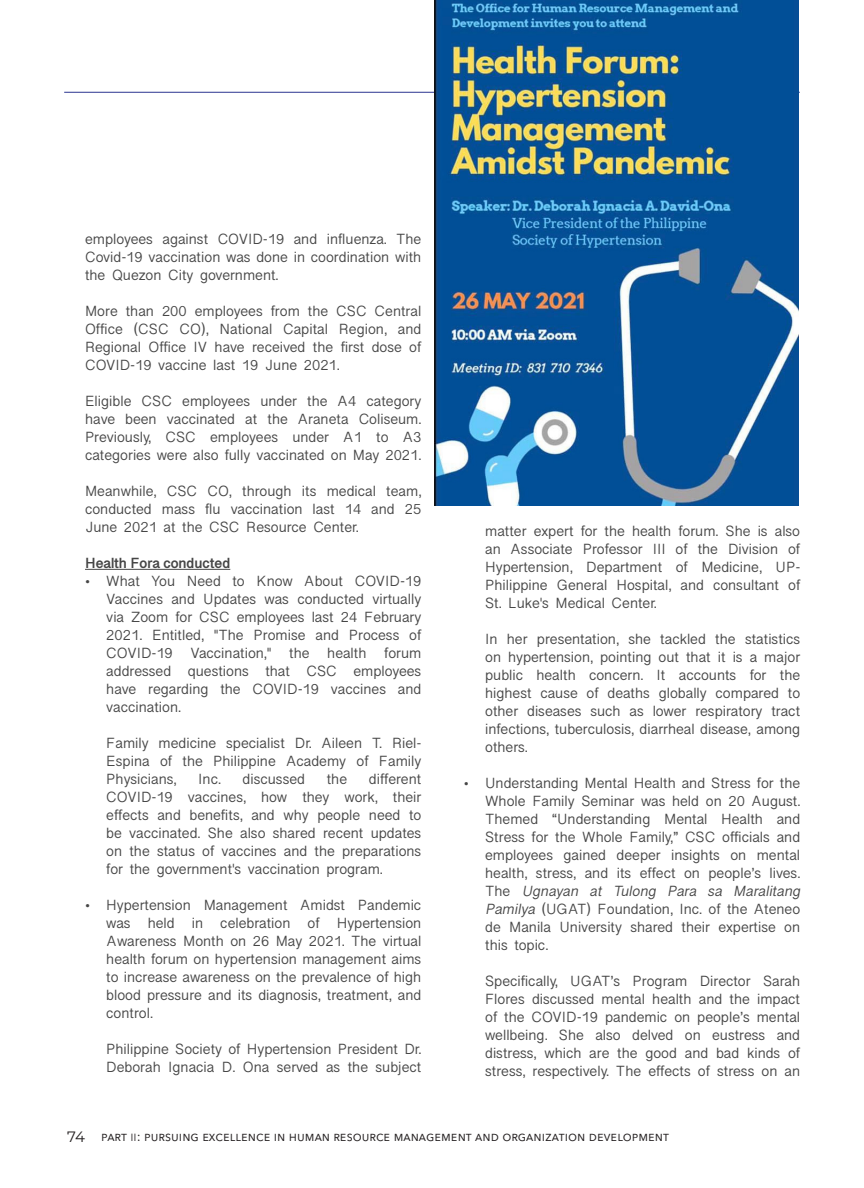
<style>
.page{position:relative;width:864px;height:1188px;background:#fff}
.page>*{position:absolute;margin:0;border:0;box-sizing:border-box;transform-origin:0 0}
.t1{font:15px/18px "Kannada Sangam MN";color:#464646;text-align:justify}
.t2{font:700 15px "Kannada Sangam MN";color:#464646}
.t3{font:15px "Montserrat";color:#231f20}
.t4{font:13.5px "Avenir Next";color:#231f20}
.s1{font-style:italic}
.s2{font-family:"Montserrat";font-size:10.5px}
</style>
<div class="page">
<hr style="left:64px;top:92px;width:736px;height:1px;background:#2a3390">
<hr style="left:85px;top:569px;width:145px;height:1px;background:#464646">
<img style="left:434px;top:0;width:365px;height:505px">
<p class="t1" style="left:85px;top:230px;width:338px">employees against COVID-19 and influenza. The Covid-19 vaccination was done in coordination with the Quezon City government.</p>
<p class="t1" style="left:85px;top:302px;width:338px">More than 200 employees from the CSC Central Office (CSC CO), National Capital Region, and Regional Office IV have received the first dose of COVID-19 vaccine last 19 June 2021.</p>
<p class="t1" style="left:85px;top:392px;width:338px">Eligible CSC employees under the A4 category have been vaccinated at the Araneta Coliseum.<br>Previously, CSC employees under A1 to A3 categories were also fully vaccinated on May 2021.</p>
<p class="t1" style="left:85px;top:482px;width:338px">Meanwhile, CSC CO, through its medical team, conducted mass flu vaccination last 14 and 25<br>June 2021 at the CSC Resource Center.</p>
<p class="t2" style="left:85px;top:554px;width:147px">Health Fora conducted</p>
<p class="t1" style="left:106px;top:572px;width:317px;text-indent:-21px">• What You Need to Know About COVID-19<br>Vaccines and Updates was conducted virtually via Zoom for CSC employees last 24 February 2021. Entitled, "The Promise and Process of COVID-19 Vaccination," the health forum addressed questions that CSC employees have regarding the COVID-19 vaccines and vaccination.</p>
<p class="t1" style="left:106px;top:734px;width:317px">Family medicine specialist Dr. Aileen T. Riel-Espina of the Philippine Academy of Family Physicians,</p>
<p class="t1" style="left:106px;top:770px;width:317px;text-indent:263px">different COVID-19 vaccines, how they work, their effects and benefits, and why people need to be vaccinated. She also shared recent updates on the status of vaccines and the preparations for the government's vaccination program.</p>
<p class="t1" style="left:106px;top:896px;width:317px;text-indent:-21px">• Hypertension Management Amidst Pandemic was held in celebration of Hypertension Awareness Month on 26 May 2021. The virtual health forum on hypertension management aims to increase awareness on the prevalence of high blood pressure and its diagnosis, treatment, and control.</p>
<p class="t1" style="left:106px;top:1040px;width:317px">Philippine Society of Hypertension President Dr.<br>Deborah Ignacia D. Ona served as the subject</p>
<p class="t1" style="left:198px;top:770px;width:24px">Inc.</p>
<p class="t1" style="left:243px;top:770px;width:64px">discussed</p>
<p class="t1" style="left:327px;top:770px;width:22px">the</p>
<p class="t1" style="left:485px;top:522px;width:317px">matter expert for the health forum. She is also an Associate Professor III of the Division of Hypertension, Department of Medicine, UP-Philippine General Hospital, and consultant of St. Luke's Medical Center.</p>
<p class="t1" style="left:485px;top:630px;width:317px">In her presentation, she tackled the statistics on hypertension, pointing out that it is a major public health concern. It accounts for the highest cause of deaths globally compared to other diseases such as lower respiratory tract infections, tuberculosis, diarrheal disease, among others.</p>
<p class="t1" style="left:485px;top:774px;width:321px;text-align:left;text-indent:-21px">• Understanding Mental Health and Stress for the Whole Family Seminar was held on 20 August.<br>Themed “Understanding Mental Health and Stress for the Whole Family,” CSC officials and employees gained deeper insights on mental health, stress, and its effect on people’s lives.<br>T h e <span class="s1">Ugnayan at Tulong Para sa Maralitang Pamilya</span> (UGAT) Foundation, Inc. of the Ateneo de Manila University shared their expertise on this topic.</p>
<p class="t1" style="left:485px;top:972px;width:317px">Specifically, UGAT’s Program Director Sarah Flores discussed mental health and the impact of the COVID-19 pandemic on people’s mental wellbeing. She also delved on eustress and distress, which are the good and bad kinds of stress, respectively. The effects of stress on an</p>
<p class="t3" style="left:67px;top:1126px;width:19px">74</p>
<p class="t4" style="left:101px;top:1125px;width:569px">part <span class="s2">II</span>: pursuing excellence in human resource management and organization development</p>
</div>
